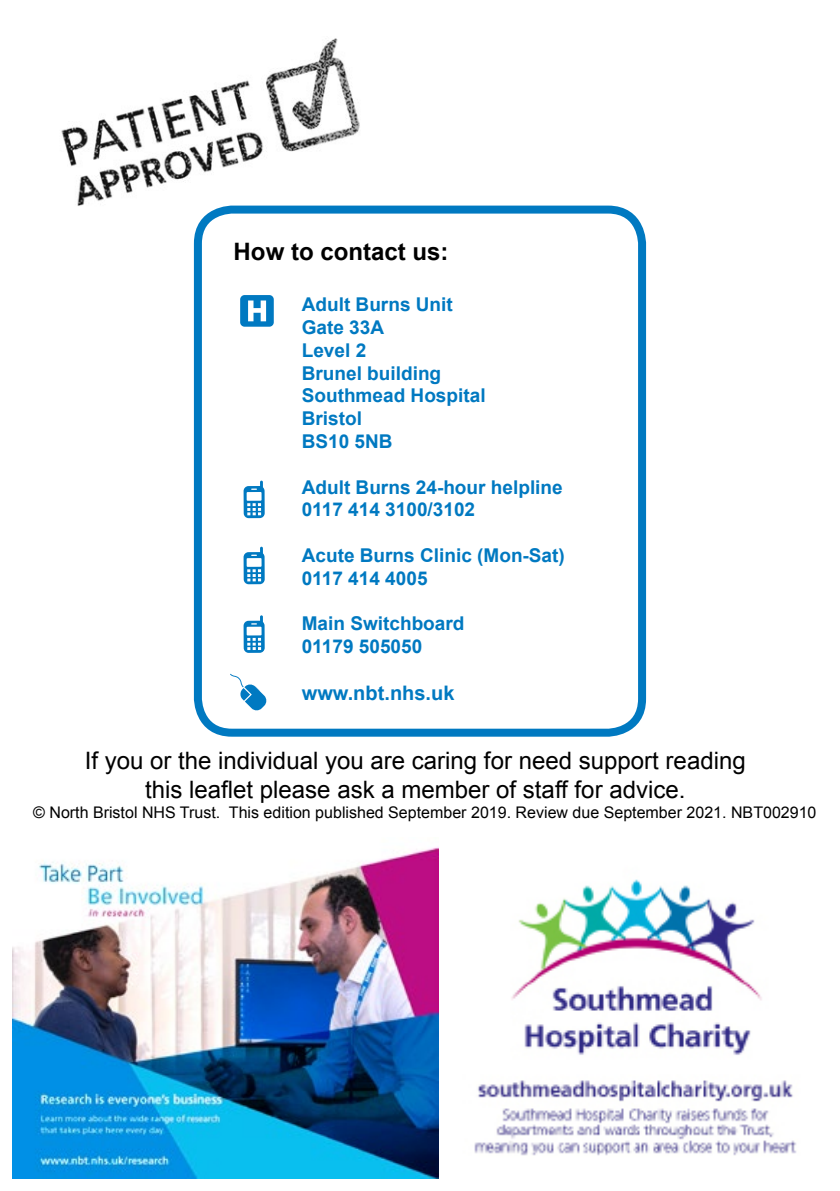
<style>
.page{position:relative;width:840px;height:1191px;background:#fff}
.page>*{position:absolute;margin:0;border:0;box-sizing:border-box;transform-origin:0 0}
.t1{font:24px/29.4px "Arial";color:#000;text-align:center}
.t2{font:700 24px "Arial";color:#000}
.t3{font:700 20px "Arial";color:#0079c1}
.t4{font:700 19px/22.8px "Arial";color:#0079c1}
.t5{font:16px "Arial";color:#000}
</style>
<div class="page">
<img style="left:61px;top:38px;width:315px;height:196px">
<div style="left:194px;top:206px;width:451px;height:530px;border:8px solid #0079c1;border-radius:34px"></div>
<svg style="left:243px;top:615px;width:21px;height:38px"></svg>
<svg style="left:230px;top:673px;width:37px;height:37px"></svg>
<svg style="left:243px;top:547px;width:21px;height:37px"></svg>
<svg style="left:243px;top:480px;width:21px;height:38px"></svg>
<div style="left:240px;top:295px;width:33px;height:32px;background:#0079c1;border-radius:4px"></div>
<svg style="left:248px;top:300px;width:18px;height:21px"></svg>
<img style="left:13px;top:847px;width:425px;height:331px">
<img style="left:474px;top:879px;width:323px;height:277px">
<p class="t2" style="left:233px;top:235px;width:216px">How to contact us:</p>
<p class="t4" style="left:301px;top:293px;width:185px">Adult Burns Unit<br>Gate 33A<br>Level 2<br>Brunel building<br>Southmead Hospital<br>Bristol<br>BS10 5NB</p>
<p class="t4" style="left:301px;top:476px;width:262px">Adult Burns 24-hour helpline<br>0117 414 3100/3102</p>
<p class="t4" style="left:301px;top:544px;width:264px">Acute Burns Clinic (Mon-Sat)<br>0117 414 4005</p>
<p class="t4" style="left:301px;top:613px;width:164px">Main Switchboard<br>01179 505050</p>
<p class="t3" style="left:301px;top:679px;width:154px">www.nbt.nhs.uk</p>
<p class="t1" style="left:85px;top:746px;width:662px">If you or the individual you are caring for need support reading this leaflet please ask a member of staff for advice.</p>
<p class="t5" style="left:33px;top:802px;width:784px">© North Bristol NHS Trust. This edition published September 2019. Review due September 2021. NBT002910</p>
</div>
